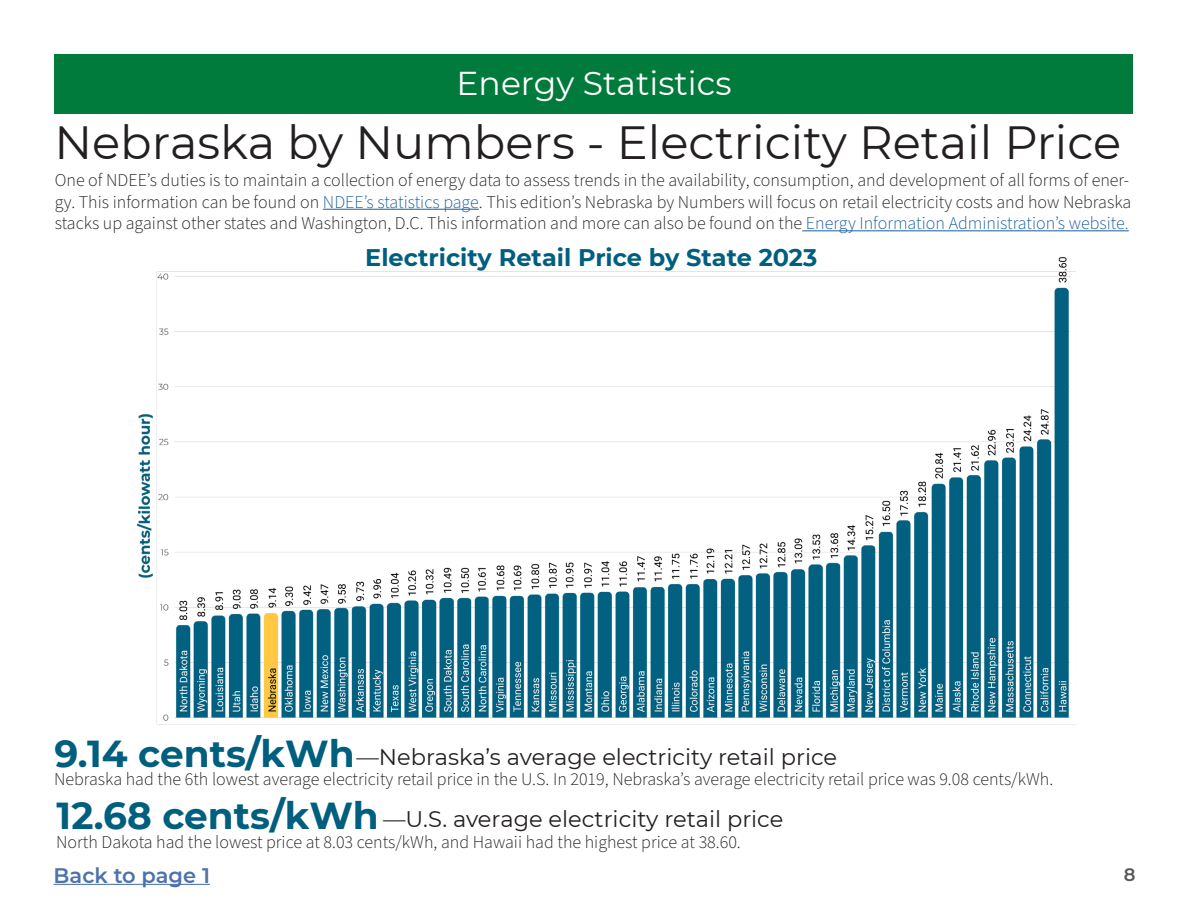
<style>
.page{position:relative;width:1188px;height:918px;background:#fff}
.page>*{position:absolute;margin:0;border:0;box-sizing:border-box;transform-origin:0 0}
.TOC_Article_headline{font:46.5px "Montserrat";color:#231f20}
.TOC_Article_headline-2{font:700 37.5px "Montserrat";color:#005f7e}
.Section_Big_Heading{font:33px "Montserrat";color:#fff}
.TOC_Article_headline-3{font:700 24px "Montserrat";color:#005f7e}
.TOC_Article_headline-4{font:22.5px "Montserrat";color:#231f20}
.t1{font:600 21px "Montserrat";color:#4d72ac}
.TOC_Preview{font:300 18px/21.6px "Source Sans Pro";color:#231f20;text-align:justify}
.t2{font:600 18px "Montserrat";color:#57585a}
.s1{color:#175d9e}
</style>
<div class="page">
<img style="left:137px;top:257px;width:939px;height:468px">
<hr style="left:54px;top:884px;width:156px;height:1px;background:#4d72ac">
<div style="left:54px;top:54px;width:1078px;height:60px;background:#007b3b"></div>
<hr style="left:323px;top:209px;width:156px;height:1px;background:#175d9e">
<hr style="left:802px;top:230px;width:327px;height:1px;background:#175d9e">
<p class="Section_Big_Heading" style="left:457px;top:61px;width:276px">Energy Statistics</p>
<p class="TOC_Article_headline" style="left:54px;top:110px;width:1068px">Nebraska by Numbers - Electricity Retail Price</p>
<p class="TOC_Preview" style="left:55px;top:170px;width:1078px">One of NDEE’s duties is to maintain a collection of energy data to assess trends in the availability, consumption, and development of all forms of ener&shy;gy. This information can be found on <span class="s1">NDEE’s statistics page</span>. This edition’s Nebraska by Numbers will focus on retail electricity costs and how Nebraska stacks up against other states and Washington, D.C. This information and more can also be found on the <span class="s1">Energy Information Administration’s website.</span></p>
<p class="TOC_Article_headline-3" style="left:365px;top:240px;width:454px">Electricity Retail Price by State 2023</p>
<p class="TOC_Article_headline-2" style="left:54px;top:726px;width:302px">9.14 cents/kWh</p>
<p class="TOC_Preview" style="left:54px;top:769px;width:1001px">Nebraska had the 6th lowest average electricity retail price in the U.S. In 2019, Nebraska’s average electricity retail price was 9.08 cents/kWh.</p>
<p class="TOC_Article_headline-4" style="left:383px;top:803px;width:402px">—U.S. average electricity retail price</p>
<p class="TOC_Article_headline-4" style="left:356px;top:742px;width:482px">—Nebraska’s average electricity retail price</p>
<p class="TOC_Article_headline-2" style="left:57px;top:789px;width:324px">12.68 cents/kWh</p>
<p class="TOC_Preview" style="left:56px;top:832px;width:686px">North Dakota had the lowest price at 8.03 cents/kWh, and Hawaii had the highest price at 38.60.</p>
<p class="t1" style="left:54px;top:860px;width:158px">Back to page 1</p>
<p class="t2" style="left:1124px;top:862px;width:13px">8</p>
</div>
